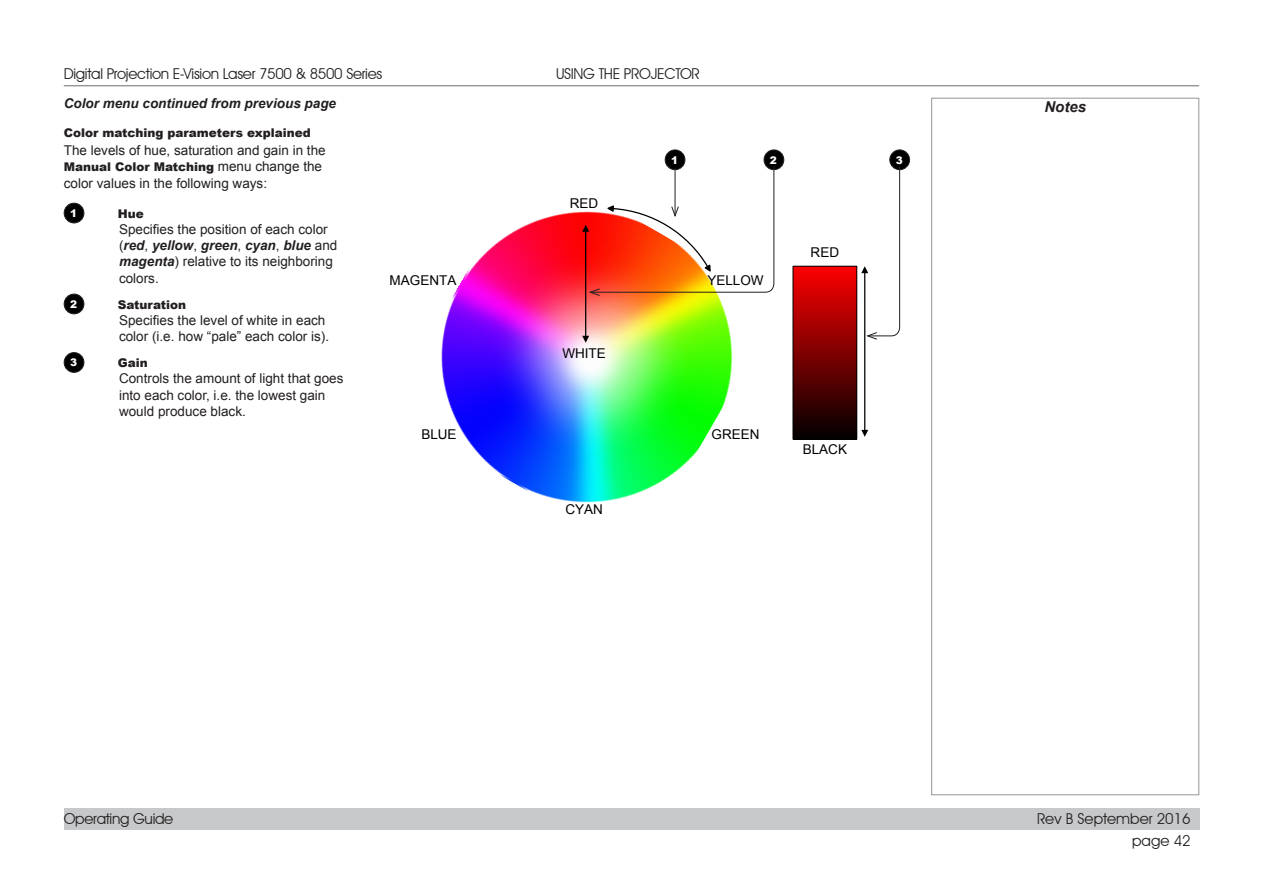
<style>
.page{position:relative;width:1263px;height:893px;background:#fff}
.page>*{position:absolute;margin:0;border:0;box-sizing:border-box;transform-origin:0 0}
.t1{font:15px "Avant Garde IT Cby BT";letter-spacing:-.02em;color:#231f20}
.t2{font:15px "Avant Garde IT Cby BT";color:#231f20}
.t3{font:italic 700 15px "Arial";color:#231f20}
.Second_line_in_a_cir{font:13.5px/16.2px "Arial";color:#231f20}
.Body{font:13.5px "Arial";color:#231f20}
.t4{font:13.5px "Arial";color:#000}
.Body-2{font:italic 700 13.5px "Arial";color:#231f20}
.Heading_4{font:900 12px "Arial";color:#231f20}
.Body-3{font:900 12px "Arial";color:#231f20}
.List_of_parts_with_s{font:900 12px "Arial";color:#231f20}
.t5{font:900 10.5px "Arial";color:#fff}
.s1{font-weight:400;font-size:13.5px}
.s2{font-weight:700;font-style:italic}
</style>
<div class="page">
<div style="left:64px;top:808px;width:1135px;height:21px;background:#c7c8ca"></div>
<hr style="left:64px;top:85px;width:1135px;height:1px;background:#6c6d70">
<div style="left:64px;top:203px;width:20px;height:20px;background:#000;border-radius:50%"></div>
<div style="left:64px;top:203px;width:20px;height:20px;border:1px solid #231f20;border-radius:50%"></div>
<div style="left:64px;top:294px;width:20px;height:20px;background:#000;border-radius:50%"></div>
<div style="left:64px;top:294px;width:20px;height:20px;border:1px solid #231f20;border-radius:50%"></div>
<div style="left:64px;top:353px;width:20px;height:19px;background:#000;border-radius:50%"></div>
<div style="left:64px;top:352px;width:20px;height:21px;border:1px solid #231f20;border-radius:50%"></div>
<div style="left:931px;top:98px;width:268px;height:697px;border:1px solid #939598"></div>
<img style="left:441px;top:211px;width:292px;height:292px">
<hr style="left:585px;top:231px;width:1px;height:106px;background:#000">
<svg style="left:582px;top:336px;width:7px;height:7px"></svg>
<div style="left:793px;top:266px;width:64px;height:173px;background:linear-gradient(to bottom,#fd0000,#020000)"></div>
<div style="left:793px;top:266px;width:64px;height:173px;border:1px solid #000"></div>
<hr style="left:864px;top:272px;width:1px;height:159px;background:#000">
<svg style="left:861px;top:430px;width:7px;height:7px"></svg>
<div style="left:764px;top:150px;width:20px;height:20px;background:#000;border-radius:50%"></div>
<div style="left:764px;top:150px;width:20px;height:20px;border:1px solid #231f20;border-radius:50%"></div>
<div style="left:665px;top:150px;width:20px;height:20px;background:#000;border-radius:50%"></div>
<div style="left:665px;top:150px;width:20px;height:20px;border:1px solid #231f20;border-radius:50%"></div>
<svg style="left:582px;top:165px;width:193px;height:131px"></svg>
<div style="left:890px;top:150px;width:19px;height:20px;background:#000;border-radius:50%"></div>
<div style="left:889px;top:150px;width:21px;height:20px;border:1px solid #231f20;border-radius:50%"></div>
<svg style="left:861px;top:165px;width:39px;height:175px"></svg>
<p class="t1" style="left:64px;top:65px;width:320px">Digital Projection E-Vision Laser 7500 &amp; 8500 Series</p>
<p class="t1" style="left:556px;top:65px;width:145px">USING THE PROJECTOR</p>
<p class="Body-2" style="left:64px;top:94px;width:274px">Color menu continued from previous page</p>
<p class="Heading_4" style="left:64px;top:124px;width:249px">Color matching parameters explained</p>
<p class="Body" style="left:64px;top:142px;width:263px">The levels of hue, saturation and gain in the</p>
<p class="Body-3" style="left:64px;top:158px;width:260px">Manual Color Matching <span class="s1">menu change the</span></p>
<p class="Body" style="left:64px;top:174px;width:205px">color values in the following ways:</p>
<p class="t5" style="left:70px;top:205px;width:9px">1</p>
<p class="List_of_parts_with_s" style="left:118px;top:205px;width:28px">Hue</p>
<p class="Second_line_in_a_cir" style="left:119px;top:221px;width:220px">Specifies the position of each color (<span class="s2">red</span>, <span class="s2">yellow</span>, <span class="s2">green</span>, <span class="s2">cyan</span>, <span class="s2">blue</span> and <span class="s2">magenta</span>) relative to its neighboring colors.</p>
<p class="t5" style="left:70px;top:296px;width:9px">2</p>
<p class="List_of_parts_with_s" style="left:118px;top:296px;width:70px">Saturation</p>
<p class="Second_line_in_a_cir" style="left:119px;top:312px;width:212px">Specifies the level of white in each color (i.e. how “pale” each color is).</p>
<p class="t5" style="left:70px;top:355px;width:9px">3</p>
<p class="List_of_parts_with_s" style="left:118px;top:354px;width:31px">Gain</p>
<p class="Second_line_in_a_cir" style="left:119px;top:371px;width:226px">Controls the amount of light that goes into each color, i.e. the lowest gain would produce black.</p>
<p class="t4" style="left:390px;top:271px;width:68px">MAGENTA</p>
<p class="t4" style="left:570px;top:194px;width:30px">RED</p>
<p class="t4" style="left:562px;top:344px;width:45px">WHITE</p>
<p class="t5" style="left:671px;top:152px;width:9px">1</p>
<p class="t5" style="left:770px;top:152px;width:9px">2</p>
<p class="t5" style="left:896px;top:152px;width:9px">3</p>
<p class="t4" style="left:707px;top:271px;width:58px">YELLOW</p>
<p class="t4" style="left:811px;top:244px;width:30px">RED</p>
<p class="t3" style="left:1044px;top:96px;width:43px">Notes</p>
<p class="t4" style="left:421px;top:426px;width:37px">BLUE</p>
<p class="t4" style="left:712px;top:426px;width:50px">GREEN</p>
<p class="t4" style="left:803px;top:440px;width:46px">BLACK</p>
<p class="t4" style="left:565px;top:501px;width:39px">CYAN</p>
<p class="t1" style="left:64px;top:810px;width:111px">Operating Guide</p>
<p class="t2" style="left:1037px;top:810px;width:155px">Rev B September 2016</p>
<p class="t1" style="left:1132px;top:831px;width:60px">page 42</p>
</div>
